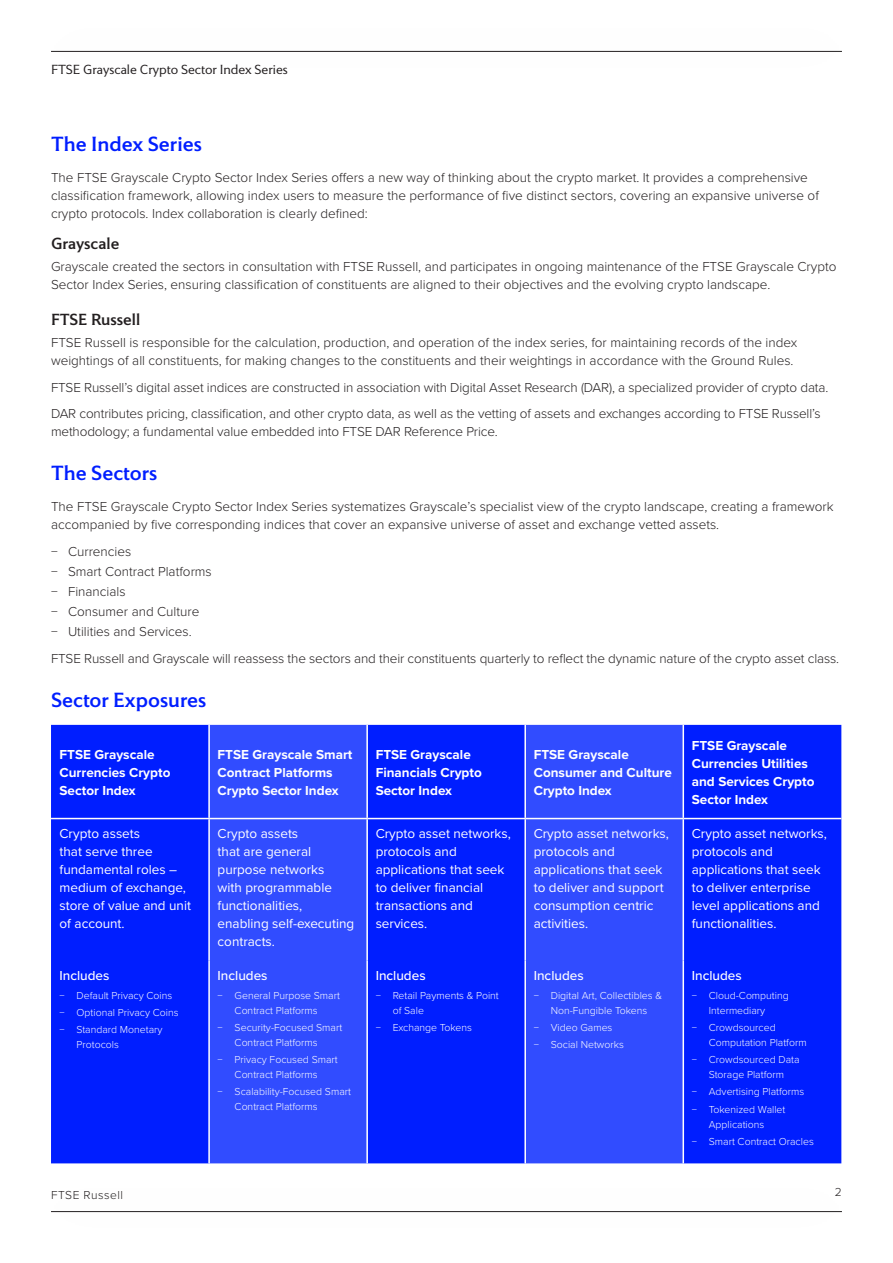
<style>
.page{position:relative;width:893px;height:1263px;background:#fff}
.page>*{position:absolute;margin:0;border:0;box-sizing:border-box;transform-origin:0 0}
.Body_Heading_14_18pt_blue{font:500 21px "LSEG Motto";color:#001eff}
.Body_subheading_11_14pt_black{font:500 16.5px "LSEG Motto";color:#231f20}
.Body_text_9_12pt_black{font:300 13.5px/18px "Proxima Nova";color:#231f20}
.Table_body_9_12pt_black{font:13.5px/18px "Proxima Nova";color:#fff}
.Table_title_9_12pt_bold_white{font:700 13.5px/18px "Proxima Nova";color:#fff}
.Table_body_9_12pt_black-2{font:500 13.5px "Proxima Nova";color:#fff}
.Pagination_Top_9_11pt{font:300 13.5px "LSEG Motto";color:#231f20}
.t1{font:300 12px "Proxima Nova";letter-spacing:.04em;color:#231f20}
.t2{font:300 10.5px/15px "Proxima Nova";color:#fff}
</style>
<div class="page">
<hr style="left:51px;top:1211px;width:791px;height:1px;background:#231f20">
<hr style="left:51px;top:51px;width:791px;height:1px;background:#231f20">
<div style="left:51px;top:725px;width:790px;height:438px;background:#001eff"></div>
<svg style="left:210px;top:725px;width:472px;height:438px;background:#203cff"></svg>
<hr style="left:208px;top:725px;width:2px;height:93px;background:#fff">
<hr style="left:366px;top:725px;width:2px;height:93px;background:#fff">
<hr style="left:524px;top:725px;width:2px;height:93px;background:#fff">
<hr style="left:682px;top:725px;width:2px;height:93px;background:#fff">
<hr style="left:51px;top:818px;width:158px;height:1px;background:#fff">
<hr style="left:209px;top:818px;width:158px;height:1px;background:#fff">
<hr style="left:208px;top:819px;width:2px;height:141px;background:#fff">
<hr style="left:367px;top:818px;width:158px;height:1px;background:#fff">
<hr style="left:366px;top:819px;width:2px;height:141px;background:#fff">
<hr style="left:525px;top:818px;width:158px;height:1px;background:#fff">
<hr style="left:524px;top:819px;width:2px;height:141px;background:#fff">
<hr style="left:683px;top:818px;width:158px;height:1px;background:#fff">
<hr style="left:682px;top:819px;width:2px;height:141px;background:#fff">
<hr style="left:208px;top:960px;width:2px;height:203px;background:#fff">
<hr style="left:366px;top:960px;width:2px;height:203px;background:#fff">
<hr style="left:524px;top:960px;width:2px;height:203px;background:#fff">
<hr style="left:682px;top:960px;width:2px;height:203px;background:#fff">
<p class="Pagination_Top_9_11pt" style="left:51px;top:62px;width:238px">FTSE Grayscale Crypto Sector Index Series</p>
<p class="Body_Heading_14_18pt_blue" style="left:51px;top:132px;width:152px">The Index Series</p>
<p class="Body_text_9_12pt_black" style="left:51px;top:168px;width:769px">The FTSE Grayscale Crypto Sector Index Series offers a new way of thinking about the crypto market. It provides a comprehensive classification framework, allowing index users to measure the performance of five distinct sectors, covering an expansive universe of crypto protocols. Index collaboration is clearly defined:</p>
<p class="Body_subheading_11_14pt_black" style="left:51px;top:233px;width:70px">Grayscale</p>
<p class="Body_text_9_12pt_black" style="left:51px;top:257px;width:787px">Grayscale created the sectors in consultation with FTSE Russell, and participates in ongoing maintenance of the FTSE Grayscale Crypto<br>Sector Index Series, ensuring classification of constituents are aligned to their objectives and the evolving crypto landscape.</p>
<p class="Body_subheading_11_14pt_black" style="left:51px;top:310px;width:91px">FTSE Russell</p>
<p class="Body_text_9_12pt_black" style="left:51px;top:333px;width:748px">FTSE Russell is responsible for the calculation, production, and operation of the index series, for maintaining records of the index weightings of all constituents, for making changes to the constituents and their weightings in accordance with the Ground Rules.</p>
<p class="Body_text_9_12pt_black" style="left:51px;top:378px;width:779px">FTSE Russell’s digital asset indices are constructed in association with Digital Asset Research (DAR), a specialized provider of crypto data.</p>
<p class="Body_text_9_12pt_black" style="left:51px;top:404px;width:771px">DAR contributes pricing, classification, and other crypto data, as well as the vetting of assets and exchanges according to FTSE Russell’s methodology; a fundamental value embedded into FTSE DAR Reference Price.</p>
<p class="Body_Heading_14_18pt_blue" style="left:51px;top:461px;width:108px">The Sectors</p>
<p class="Body_text_9_12pt_black" style="left:51px;top:497px;width:784px">The FTSE Grayscale Crypto Sector Index Series systematizes Grayscale’s specialist view of the crypto landscape, creating a framework accompanied by five corresponding indices that cover an expansive universe of asset and exchange vetted assets.</p>
<p class="Body_text_9_12pt_black" style="left:51px;top:541px;width:82px">− Currencies</p>
<p class="Body_text_9_12pt_black" style="left:51px;top:561px;width:162px">− Smart Contract Platforms</p>
<p class="Body_text_9_12pt_black" style="left:51px;top:582px;width:76px">− Financials</p>
<p class="Body_text_9_12pt_black" style="left:51px;top:602px;width:150px">− Consumer and Culture</p>
<p class="Body_text_9_12pt_black" style="left:51px;top:622px;width:142px">− Utilities and Services.</p>
<p class="Body_text_9_12pt_black" style="left:51px;top:648px;width:789px">FTSE Russell and Grayscale will reassess the sectors and their constituents quarterly to reflect the dynamic nature of the crypto asset class.</p>
<p class="Body_Heading_14_18pt_blue" style="left:51px;top:687px;width:157px">Sector Exposures</p>
<p class="Table_title_9_12pt_bold_white" style="left:60px;top:745px;width:112px">FTSE Grayscale<br>Currencies Crypto<br>Sector Index</p>
<p class="Table_title_9_12pt_bold_white" style="left:218px;top:745px;width:136px">FTSE Grayscale Smart<br>Contract Platforms<br>Crypto Sector Index</p>
<p class="Table_title_9_12pt_bold_white" style="left:376px;top:745px;width:108px">FTSE Grayscale<br>Financials Crypto<br>Sector Index</p>
<p class="Table_title_9_12pt_bold_white" style="left:534px;top:745px;width:140px">FTSE Grayscale<br>Consumer and Culture<br>Crypto Index</p>
<p class="Table_title_9_12pt_bold_white" style="left:692px;top:736px;width:124px">FTSE Grayscale<br>Currencies Utilities and Services Crypto<br>Sector Index</p>
<p class="Table_body_9_12pt_black" style="left:60px;top:824px;width:133px">Crypto assets<br>that serve three fundamental roles – medium of exchange, store of value and unit of account.</p>
<p class="Table_body_9_12pt_black" style="left:218px;top:824px;width:138px">Crypto assets<br>that are general purpose networks<br>with programmable functionalities, enabling self-executing contracts.</p>
<p class="Table_body_9_12pt_black" style="left:376px;top:824px;width:137px">Crypto asset networks, protocols and applications that seek to deliver financial transactions and services.</p>
<p class="Table_body_9_12pt_black" style="left:534px;top:824px;width:137px">Crypto asset networks, protocols and applications that seek to deliver and support consumption centric activities.</p>
<p class="Table_body_9_12pt_black" style="left:692px;top:824px;width:137px">Crypto asset networks, protocols and applications that seek to deliver enterprise level applications and functionalities.</p>
<p class="Table_body_9_12pt_black-2" style="left:60px;top:965px;width:51px">Includes</p>
<p class="t2" style="left:60px;top:987px;width:114px">− Default Privacy Coins</p>
<p class="t2" style="left:60px;top:1004px;width:121px">− Optional Privacy Coins</p>
<p class="t2" style="left:77px;top:1022px;width:88px;text-indent:-17px">− Standard Monetary<br>Protocols</p>
<p class="Table_body_9_12pt_black-2" style="left:218px;top:965px;width:51px">Includes</p>
<p class="t2" style="left:218px;top:987px;width:124px;text-align:center">− General Purpose Smart<br>Contract Platforms</p>
<p class="t2" style="left:235px;top:1019px;width:109px;text-indent:-17px">− Security-Focused Smart<br>Contract Platforms</p>
<p class="t2" style="left:218px;top:1052px;width:122px;text-align:center">− Privacy Focused Smart<br>Contract Platforms</p>
<p class="t2" style="left:235px;top:1084px;width:118px;text-indent:-17px">− Scalability-Focused Smart<br>Contract Platforms</p>
<p class="Table_body_9_12pt_black-2" style="left:376px;top:965px;width:51px">Includes</p>
<p class="t2" style="left:393px;top:987px;width:108px;text-indent:-17px">− Retail Payments &amp; Point of Sale</p>
<p class="t2" style="left:376px;top:1019px;width:98px">− Exchange Tokens</p>
<p class="Table_body_9_12pt_black-2" style="left:534px;top:965px;width:51px">Includes</p>
<p class="t2" style="left:534px;top:987px;width:130px;text-align:center">− Digital Art, Collectibles &amp;<br>Non-Fungible Tokens</p>
<p class="t2" style="left:534px;top:1019px;width:80px">− Video Games</p>
<p class="t2" style="left:534px;top:1037px;width:92px">− Social Networks</p>
<p class="Table_body_9_12pt_black-2" style="left:692px;top:965px;width:51px">Includes</p>
<p class="t2" style="left:709px;top:987px;width:81px;text-indent:-17px">− Cloud-Computing<br>Intermediary</p>
<p class="t2" style="left:709px;top:1019px;width:99px;text-indent:-17px">− Crowdsourced<br>Computation Platform</p>
<p class="t2" style="left:692px;top:1052px;width:109px;text-align:center">− Crowdsourced Data<br>Storage Platform</p>
<p class="t2" style="left:692px;top:1084px;width:114px">− Advertising Platforms</p>
<p class="t2" style="left:692px;top:1101px;width:95px;text-align:center">− Tokenized Wallet<br>Applications</p>
<p class="t2" style="left:692px;top:1133px;width:124px">− Smart Contract Oracles</p>
<p class="t1" style="left:51px;top:1186px;width:73px">FTSE Russell</p>
<p class="t1" style="left:835px;top:1182px;width:8px">2</p>
</div>
